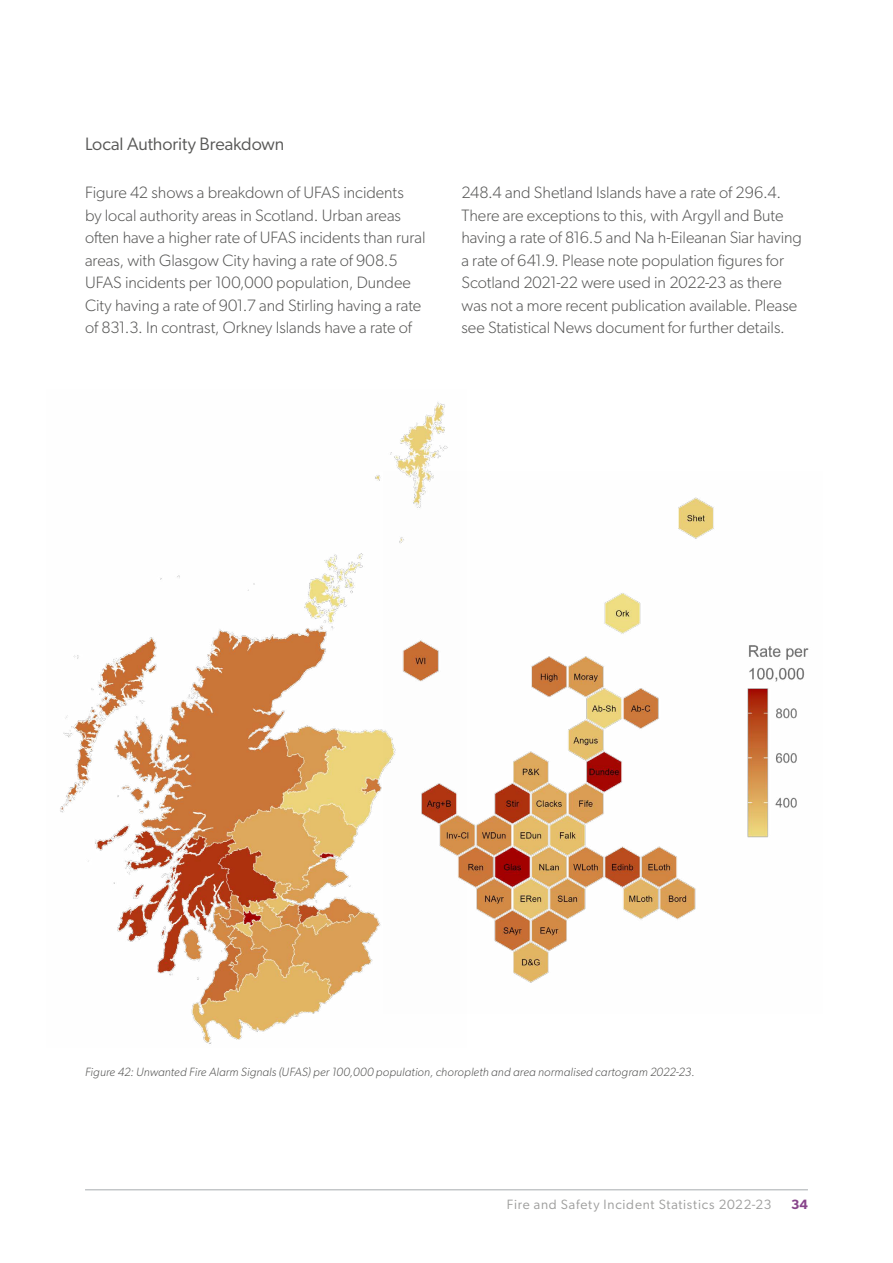
<style>
.page{position:relative;width:893px;height:1263px;background:#fff}
.page>*{position:absolute;margin:0;border:0;box-sizing:border-box;transform-origin:0 0}
.t1{font:18px "Gibson";letter-spacing:-.005em;color:#575756}
.t2{font:300 16.5px/22.5px "Gibson";letter-spacing:-.005em;color:#575756}
.t3{font:13.5px "Gibson";letter-spacing:.055em;color:#9d9d9c}
.t4{font:600 13.5px "Gibson";color:#88458b}
.t5{font:italic 300 12px "Gibson";letter-spacing:.01em;color:#575756}
</style>
<div class="page">
<img style="left:60px;top:402px;width:388px;height:642px">
<img style="left:384px;top:471px;width:425px;height:542px">
<hr style="left:85px;top:1189px;width:723px;height:1px;background:#4c565c">
<p class="t1" style="left:85px;top:133px;width:201px">Local Authority Breakdown</p>
<p class="t2" style="left:85px;top:181px;width:342px">Figure 42 shows a breakdown of UFAS incidents<br>by local authority areas in Scotland. Urban areas often have a higher rate of UFAS incidents than rural areas, with Glasgow City having a rate of 908.5<br>UFAS incidents per 100,000 population, Dundee City having a rate of 901.7 and Stirling having a rate of 831.3. In contrast, Orkney Islands have a rate of</p>
<p class="t2" style="left:461px;top:181px;width:342px">248.4 and Shetland Islands have a rate of 296.4.<br>There are exceptions to this, with Argyll and Bute having a rate of 816.5 and Na h-Eileanan Siar having a rate of 641.9. Please note population figures for Scotland 2021-22 were used in 2022-23 as there was not a more recent publication available. Please see Statistical News document for further details.</p>
<p class="t5" style="left:85px;top:1064px;width:611px">Figure 42: Unwanted Fire Alarm Signals (UFAS) per 100,000 population, choropleth and area normalised cartogram 2022-23.</p>
<p class="t3" style="left:507px;top:1196px;width:266px">Fire and Safety Incident Statistics 2022-23</p>
<p class="t4" style="left:791px;top:1196px;width:18px">34</p>
</div>
